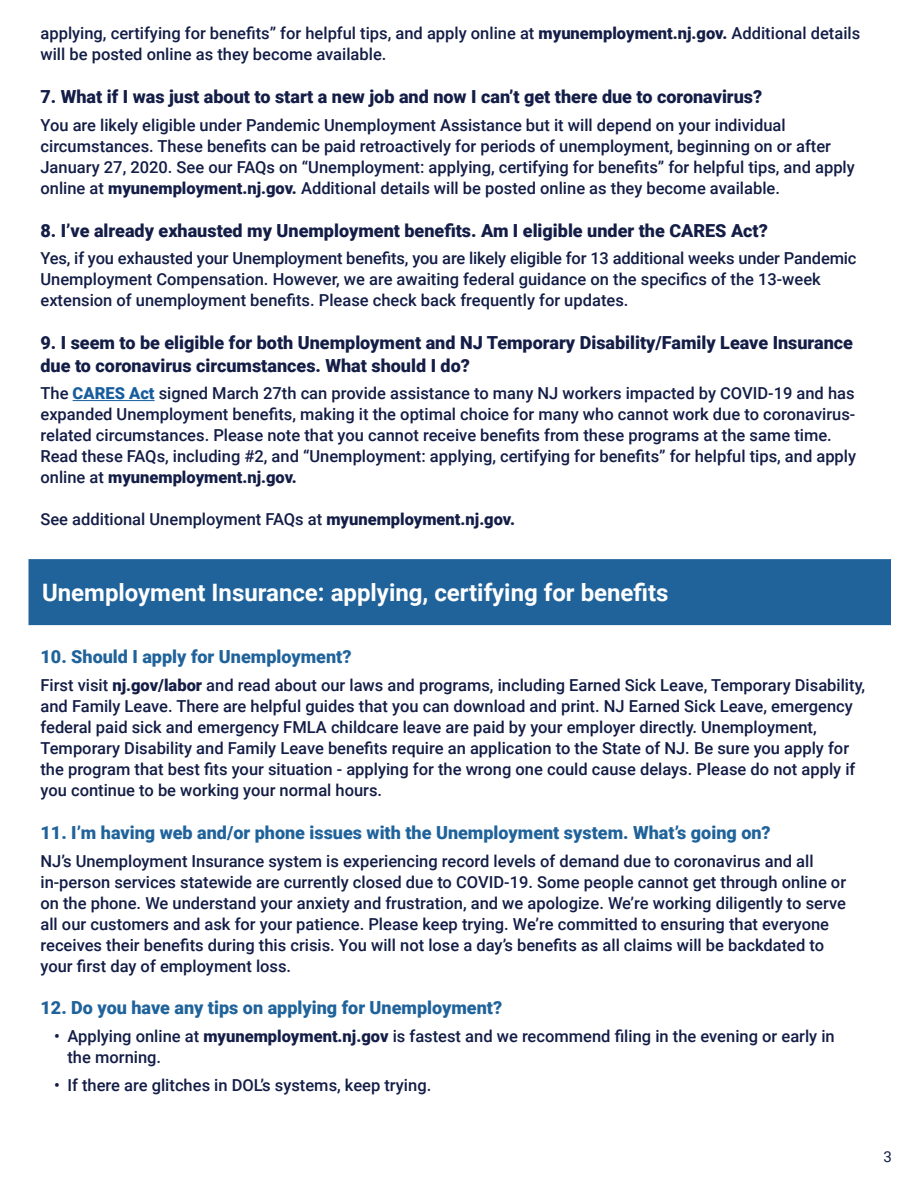
<style>
.page{position:relative;width:918px;height:1188px;background:#fff}
.page>*{position:absolute;margin:0;border:0;box-sizing:border-box;transform-origin:0 0}
.t1{font:700 24px "Roboto";color:#fff}
.t2{font:900 18px/22.5px "Roboto";color:#131d46}
.t3{font:900 18px "Roboto";color:#20639b}
.t4{font:500 16.5px/21px "Roboto";color:#131d46}
.t5{font:15px "Roboto";color:#131d46}
.s1{font-weight:900}
.s2{font-weight:900;color:#175d9e}
</style>
<div class="page">
<hr style="left:73px;top:400px;width:82px;height:1px;background:#175d9e">
<div style="left:28px;top:558px;width:864px;height:68px;background:#20639b"></div>
<hr style="left:27px;top:558px;width:865px;height:1px;background:#fff">
<hr style="left:891px;top:559px;width:1px;height:66px;background:#fff">
<hr style="left:27px;top:625px;width:865px;height:2px;background:#fff">
<p class="t4" style="left:40px;top:22px;width:821px">applying, certifying for benefits” for helpful tips, and apply online at <span class="s1">myunemployment.nj.gov.</span> Additional details will be posted online as they become available.</p>
<p class="t2" style="left:40px;top:85px;width:723px">7. What if I was just about to start a new job and now I can’t get there due to coronavirus?</p>
<p class="t4" style="left:40px;top:114px;width:816px">You are likely eligible under Pandemic Unemployment Assistance but it will depend on your individual circumstances. These benefits can be paid retroactively for periods of unemployment, beginning on or after January 27, 2020. See our FAQs on “Unemployment: applying, certifying for benefits” for helpful tips, and apply online at <span class="s1">myunemployment.nj.gov.</span> Additional details will be posted online as they become available.</p>
<p class="t2" style="left:40px;top:218px;width:729px">8. I’ve already exhausted my Unemployment benefits. Am I eligible under the CARES Act?</p>
<p class="t4" style="left:40px;top:247px;width:818px">Yes, if you exhausted your Unemployment benefits, you are likely eligible for 13 additional weeks under Pandemic<br>Unemployment Compensation. However, we are awaiting federal guidance on the specifics of the 13-week extension of unemployment benefits. Please check back frequently for updates.</p>
<p class="t2" style="left:40px;top:331px;width:814px">9. I seem to be eligible for both Unemployment and NJ Temporary Disability/Family Leave Insurance due to coronavirus circumstances. What should I do?</p>
<p class="t4" style="left:40px;top:382px;width:817px">The <span class="s2">CARES Act</span> signed March 27th can provide assistance to many NJ workers impacted by COVID-19 and has expanded Unemployment benefits, making it the optimal choice for many who cannot work due to coronavirus&shy;related circumstances. Please note that you cannot receive benefits from these programs at the same time.<br>Read these FAQs, including #2, and “Unemployment: applying, certifying for benefits” for helpful tips, and apply online at <span class="s1">myunemployment.nj.gov.</span></p>
<p class="t4" style="left:40px;top:508px;width:476px">See additional Unemployment FAQs at <span class="s1">myunemployment.nj.gov.</span></p>
<p class="t1" style="left:42px;top:576px;width:628px">Unemployment Insurance: applying, certifying for benefits</p>
<p class="t3" style="left:40px;top:644px;width:313px">10. Should I apply for Unemployment?</p>
<p class="t4" style="left:40px;top:674px;width:826px">First visit <span class="s1">nj.gov/labor</span> and read about our laws and programs, including Earned Sick Leave, Temporary Disability, and Family Leave. There are helpful guides that you can download and print. NJ Earned Sick Leave, emergency federal paid sick and emergency FMLA childcare leave are paid by your employer directly. Unemployment, Temporary Disability and Family Leave benefits require an application to the State of NJ. Be sure you apply for the program that best fits your situation - applying for the wrong one could cause delays. Please do not apply if you continue to be working your normal hours.</p>
<p class="t3" style="left:40px;top:820px;width:732px">11. I’m having web and/or phone issues with the Unemployment system. What’s going on?</p>
<p class="t4" style="left:40px;top:850px;width:807px">NJ’s Unemployment Insurance system is experiencing record levels of demand due to coronavirus and all in-person services statewide are currently closed due to COVID-19. Some people cannot get through online or on the phone. We understand your anxiety and frustration, and we apologize. We’re working diligently to serve all our customers and ask for your patience. Please keep trying. We’re committed to ensuring that everyone receives their benefits during this crisis. You will not lose a day’s benefits as all claims will be backdated to your first day of employment loss.</p>
<p class="t3" style="left:40px;top:995px;width:463px">12. Do you have any tips on applying for Unemployment?</p>
<p class="t4" style="left:68px;top:1025px;width:769px;text-indent:-14px">• Applying online at <span class="s1">myunemployment.nj.gov</span> is fastest and we recommend filing in the evening or early in the morning.</p>
<p class="t4" style="left:54px;top:1074px;width:379px">• If there are glitches in DOL’s systems, keep trying.</p>
<p class="t5" style="left:884px;top:1146px;width:10px">3</p>
</div>
